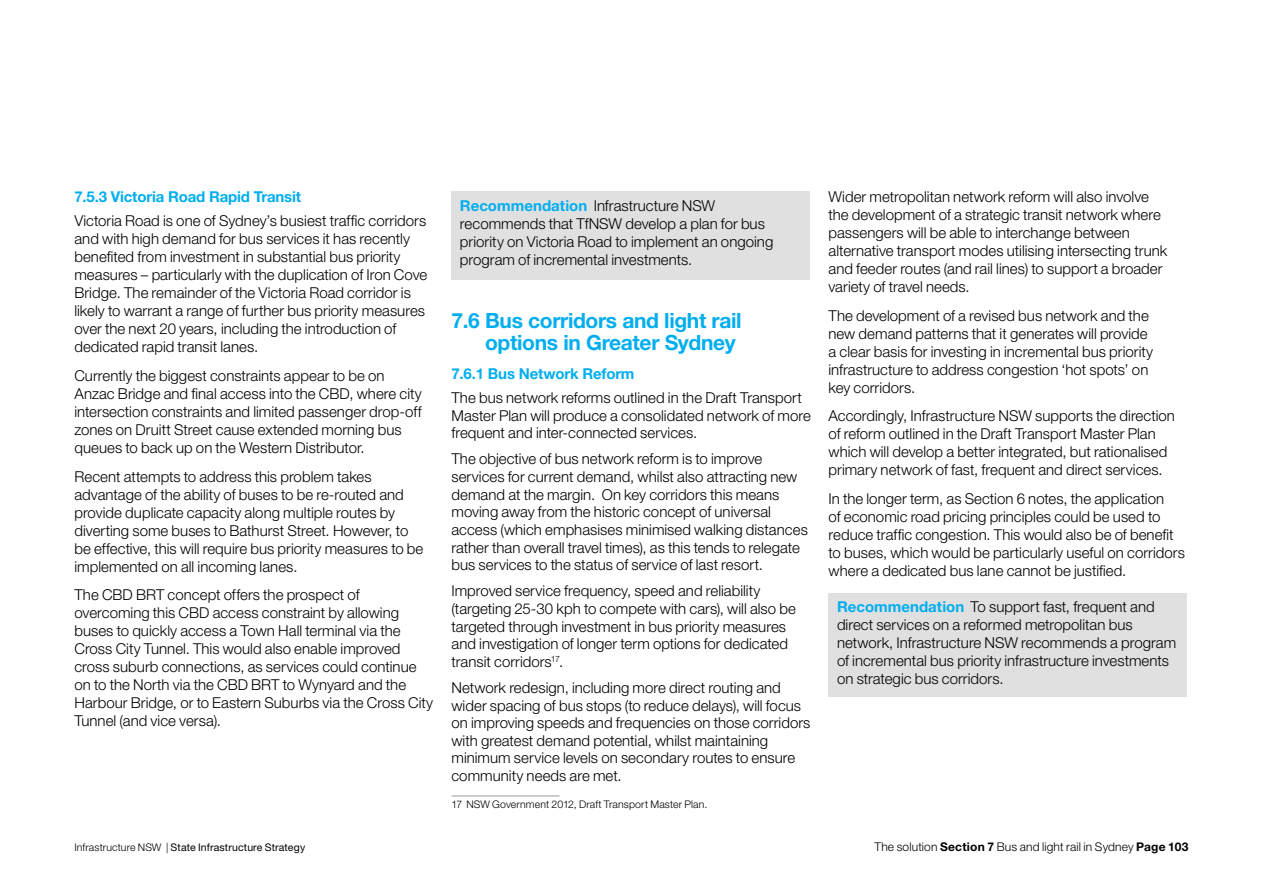
<style>
.page{position:relative;width:1263px;height:893px;background:#fff}
.page>*{position:absolute;margin:0;border:0;box-sizing:border-box;transform-origin:0 0}
.t1{font:700 21px/22.5px "Helvetica Neue LT Std";letter-spacing:-.015em;color:#00aeef;text-align:right}
.t2{font:300 15px/18px "Helvetica Neue LT Std";color:#000}
.t3{font:700 15px "Helvetica Neue LT Std";letter-spacing:-.01em;color:#00aeef}
.t4{font:300 12px "Helvetica Neue LT Std";letter-spacing:.01em;color:#000}
.t5{font:10.5px "Helvetica Neue LT Std";letter-spacing:.015em;color:#000}
.t6{font:300 10.5px "Helvetica Neue LT Std";letter-spacing:.015em;color:#000}
.s1{font-weight:700;color:#00aeef}
.s2{font-weight:300}
.s3{font-weight:700}
</style>
<div class="page">
<div style="left:451px;top:191px;width:359px;height:89px;background:#e1e0e1"></div>
<hr style="left:451px;top:795px;width:108px;height:1px;background:#9c9c9d">
<div style="left:828px;top:593px;width:359px;height:104px;background:#e1e0e1"></div>
<p class="t3" style="left:74px;top:187px;width:228px">7.5.3 Victoria Road Rapid Transit</p>
<p class="t2" style="left:74px;top:212px;width:354px">Victoria Road is one of Sydney’s busiest traffic corridors and with high demand for bus services it has recently benefited from investment in substantial bus priority measures – particularly with the duplication of Iron Cove Bridge. The remainder of the Victoria Road corridor is likely to warrant a range of further bus priority measures over the next 20 years, including the introduction of dedicated rapid transit lanes.</p>
<p class="t2" style="left:74px;top:366px;width:349px">Currently the biggest constraints appear to be on Anzac Bridge and final access into the CBD, where city intersection constraints and limited passenger drop-off zones on Druitt Street cause extended morning bus queues to back up on the Western Distributor.</p>
<p class="t2" style="left:74px;top:467px;width:350px">Recent attempts to address this problem takes advantage of the ability of buses to be re-routed and provide duplicate capacity along multiple routes by diverting some buses to Bathurst Street. However, to be effective, this will require bus priority measures to be implemented on all incoming lanes.</p>
<p class="t2" style="left:74px;top:586px;width:360px">The CBD BRT concept offers the prospect of overcoming this CBD access constraint by allowing buses to quickly access a Town Hall terminal via the Cross City Tunnel. This would also enable improved cross suburb connections, as services could continue on to the North via the CBD BRT to Wynyard and the Harbour Bridge, or to Eastern Suburbs via the Cross City Tunnel (and vice versa).</p>
<p class="t2" style="left:460px;top:196px;width:315px"><span class="s1">Recommendation</span> Infrastructure NSW recommends that TfNSW develop a plan for bus priority on Victoria Road to implement an ongoing program of incremental investments.</p>
<h1 class="t1" style="left:451px;top:309px;width:292px">7.6 Bus corridors and light rail options in Greater Sydney</h1>
<p class="t3" style="left:451px;top:364px;width:185px">7.6.1 Bus Network Reform</p>
<p class="t2" style="left:451px;top:389px;width:361px">The bus network reforms outlined in the Draft Transport<br>Master Plan will produce a consolidated network of more frequent and inter-connected services.</p>
<p class="t2" style="left:451px;top:450px;width:358px">The objective of bus network reform is to improve services for current demand, whilst also attracting new demand at the margin. On key corridors this means moving away from the historic concept of universal access (which emphasises minimised walking distances rather than overall travel times), as this tends to relegate bus services to the status of service of last resort.</p>
<p class="t2" style="left:451px;top:582px;width:346px">Improved service frequency, speed and reliability (targeting 25-30 kph to compete with cars), will also be targeted through investment in bus priority measures and investigation of longer term options for dedicated transit corridors<sup>17</sup>.</p>
<p class="t2" style="left:451px;top:678px;width:360px">Network redesign, including more direct routing and wider spacing of bus stops (to reduce delays), will focus on improving speeds and frequencies on those corridors with greatest demand potential, whilst maintaining minimum service levels on secondary routes to ensure community needs are met.</p>
<p class="t6" style="left:451px;top:798px;width:257px">17 NSW Government 2012, Draft Transport Master Plan.</p>
<p class="t2" style="left:828px;top:187px;width:340px">Wider metropolitan network reform will also involve the development of a strategic transit network where passengers will be able to interchange between alternative transport modes utilising intersecting trunk and feeder routes (and rail lines) to support a broader variety of travel needs.</p>
<p class="t2" style="left:828px;top:306px;width:326px">The development of a revised bus network and the new demand patterns that it generates will provide a clear basis for investing in incremental bus priority infrastructure to address congestion ‘hot spots’ on key corridors.</p>
<p class="t2" style="left:828px;top:407px;width:348px">Accordingly, Infrastructure NSW supports the direction of reform outlined in the Draft Transport Master Plan which will develop a better integrated, but rationalised primary network of fast, frequent and direct services.</p>
<p class="t2" style="left:828px;top:489px;width:358px">In the longer term, as Section 6 notes, the application<br>of economic road pricing principles could be used to reduce traffic congestion. This would also be of benefit to buses, which would be particularly useful on corridors where a dedicated bus lane cannot be justified.</p>
<p class="t2" style="left:837px;top:597px;width:341px"><span class="s1">Recommendation</span> To support fast, frequent and direct services on a reformed metropolitan bus network, Infrastructure NSW recommends a program of incremental bus priority infrastructure investments on strategic bus corridors.</p>
<p class="t5" style="left:74px;top:841px;width:232px"><span class="s2">Infrastructure NSW |</span> State Infrastructure Strategy</p>
<p class="t4" style="left:874px;top:839px;width:315px">The solution <span class="s3">Section 7</span> Bus and light rail in Sydney <span class="s3">Page 103</span></p>
</div>
